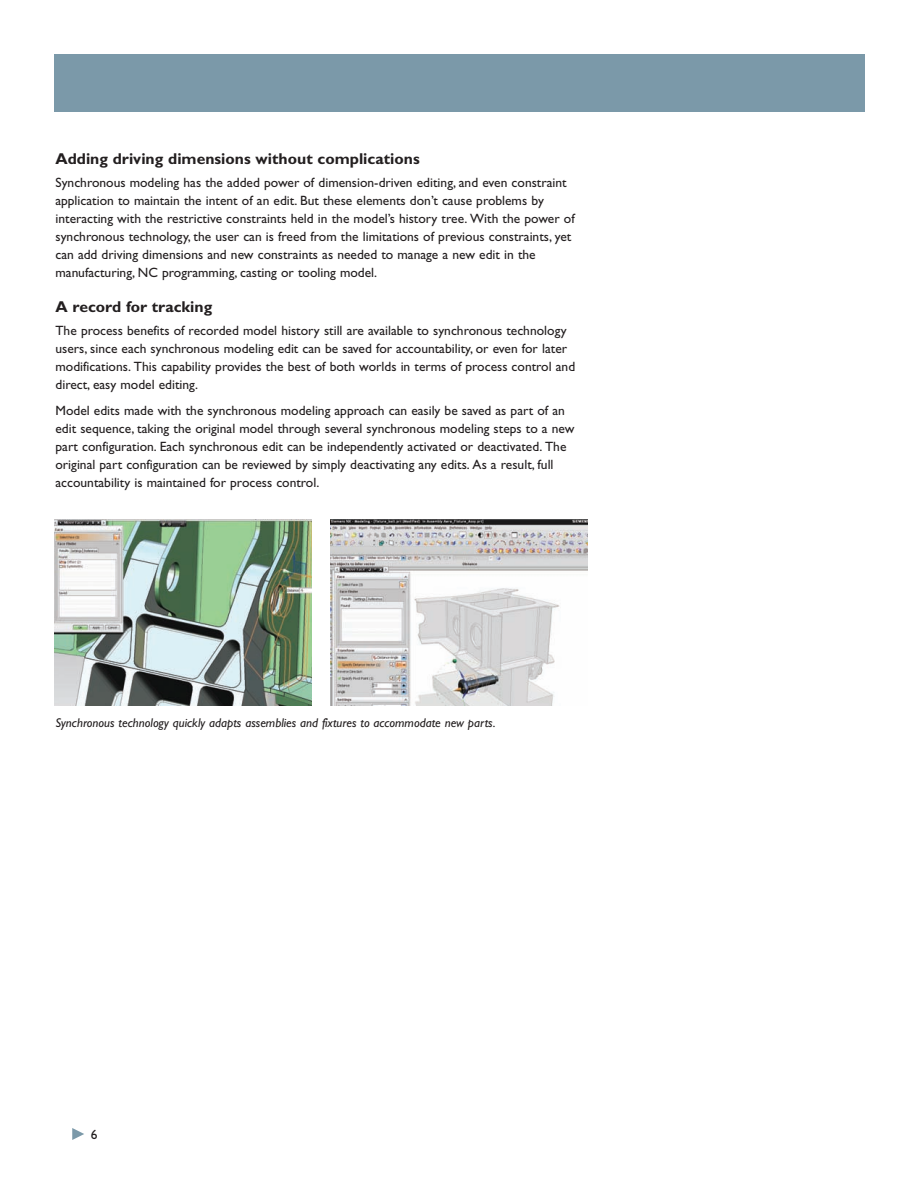
<style>
.page{position:relative;width:918px;height:1188px;background:#fff}
.page>*{position:absolute;margin:0;border:0;box-sizing:border-box;transform-origin:0 0}
.t1{font:700 15.75px "Gill Sans Std";color:#231f20}
.t2{font:13.5px/18px "Gill Sans Std";color:#231f20}
.t3{font:italic 12.75px "Gill Sans Std";color:#231f20}
</style>
<div class="page">
<svg style="left:72px;top:1128px;width:12px;height:12px"></svg>
<div style="left:54px;top:54px;width:810px;height:58px;background:#7b99a9"></div>
<img style="left:54px;top:519px;width:258px;height:186px">
<img style="left:330px;top:519px;width:258px;height:186px">
<p class="t1" style="left:56px;top:153px;width:366px">Adding driving dimensions without complications</p>
<p class="t2" style="left:56px;top:175px;width:521px">Synchronous modeling has the added power of dimension-driven editing, and even constraint application to maintain the intent of an edit. But these elements don’t cause problems by interacting with the restrictive constraints held in the model’s history tree. With the power of synchronous technology, the user can is freed from the limitations of previous constraints, yet can add driving dimensions and new constraints as needed to manage a new edit in the manufacturing, NC programming, casting or tooling model.</p>
<p class="t1" style="left:56px;top:300px;width:158px">A record for tracking</p>
<p class="t2" style="left:56px;top:323px;width:521px">The process benefits of recorded model history still are available to synchronous technology users, since each synchronous modeling edit can be saved for accountability, or even for later modifications. This capability provides the best of both worlds in terms of process control and direct, easy model editing.</p>
<p class="t2" style="left:56px;top:403px;width:521px">Model edits made with the synchronous modeling approach can easily be saved as part of an edit sequence, taking the original model through several synchronous modeling steps to a new part configuration. Each synchronous edit can be independently activated or deactivated. The original part configuration can be reviewed by simply deactivating any edits. As a result, full accountability is maintained for process control.</p>
<p class="t3" style="left:55px;top:718px;width:442px">Synchronous technology quickly adapts assemblies and fixtures to accommodate new parts.</p>
<p class="t2" style="left:91px;top:1127px;width:8px">6</p>
</div>
